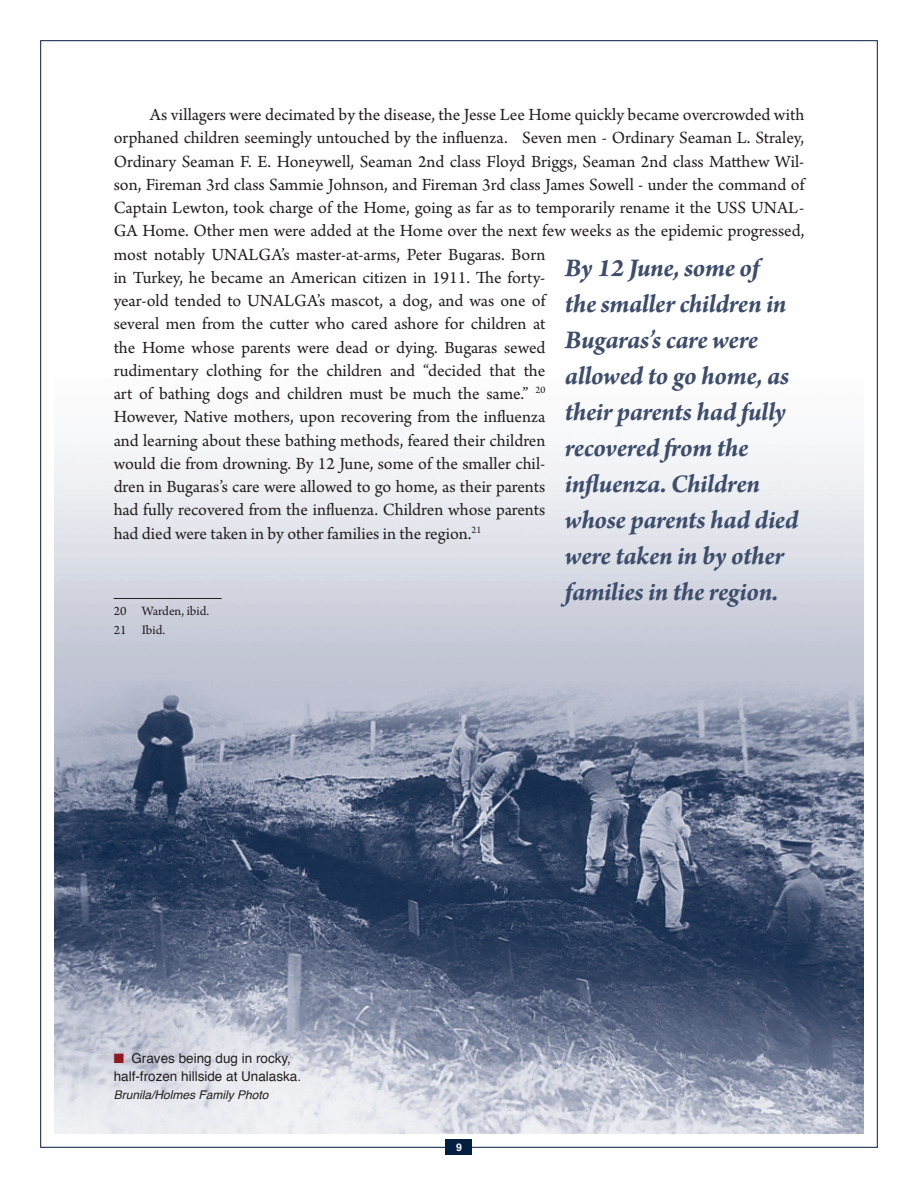
<style>
.page{position:relative;width:918px;height:1188px;background:#fff}
.page>*{position:absolute;margin:0;border:0;box-sizing:border-box;transform-origin:0 0}
.pull_quote{font:italic 700 27px/36px "Arno Pro";letter-spacing:-.015em;color:#3d4d6c}
.body_12{font:18px/23.2px "Arno Pro";color:#231f20}
.Caption{font:13.5px/18px "Helvetica";color:#231f20}
.footnote{font:13.5px "Arno Pro";color:#231f20}
.Caption-2{font:italic 12px "Helvetica";color:#231f20}
.t1{font:700 10.5px "Helvetica";color:#fff}
.s1{color:#90191c}
</style>
<div class="page">
<div style="left:446px;top:1140px;width:26px;height:15px;background:#041e40"></div>
<img style="left:54px;top:446px;width:810px;height:688px">
<hr style="left:114px;top:598px;width:108px;height:1px;background:#231f20">
<p class="body_12" style="left:114px;top:104px;width:694px;text-indent:36px">As villagers were decimated by the disease, the Jesse Lee Home quickly became overcrowded with orphaned children seemingly untouched by the influenza. Seven men - Ordinary Seaman L. Straley, Ordinary Seaman F. E. Honeywell, Seaman 2nd class Floyd Briggs, Seaman 2nd class Matthew Wil&shy;son, Fireman 3rd class Sammie Johnson, and Fireman 3rd class James Sowell - under the command of Captain Lewton, took charge of the Home, going as far as to temporarily rename it the USS UNAL-GA Home. Other men were added at the Home over the next few weeks as the epidemic progressed, most notably UNALGA’s master-at-arms, Peter Bugaras. Born<br>in Turkey, he became an American citizen in 1911. The forty-<br>year-old tended to UNALGA’s mascot, a dog, and was one of<br>several men from the cutter who cared ashore for children at<br>the Home whose parents were dead or dying. Bugaras sewed<br>rudimentary clothing for the children and “decided that the<br>art of bathing dogs and children must be much the same.” <sup>20<br></sup>However, Native mothers, upon recovering from the influenza<br>and learning about these bathing methods, feared their children<br>would die from drowning. By 12 June, some of the smaller chil-<br>dren in Bugaras’s care were allowed to go home, as their parents<br>had fully recovered from the influenza. Children whose parents<br>had died were taken in by other families in the region.<sup>21</sup></p>
<p class="pull_quote" style="left:565px;top:251px;width:235px">By 12 June, some of<br>the smaller children in<br>Bugaras’s care were allowed to go home, as their parents had fully recovered from the influenza. Children whose parents had died were taken in by other families in the region.</p>
<p class="footnote" style="left:114px;top:603px;width:97px">20 Warden, ibid.</p>
<p class="footnote" style="left:114px;top:623px;width:53px">21 Ibid.</p>
<p class="Caption" style="left:114px;top:1050px;width:189px"><span class="s1">■</span> Graves being dug in rocky, half-frozen hillside at Unalaska.</p>
<p class="Caption-2" style="left:114px;top:1086px;width:156px">Brunila/Holmes Family Photo</p>
<p class="t1" style="left:456px;top:1139px;width:7px">9</p>
</div>
